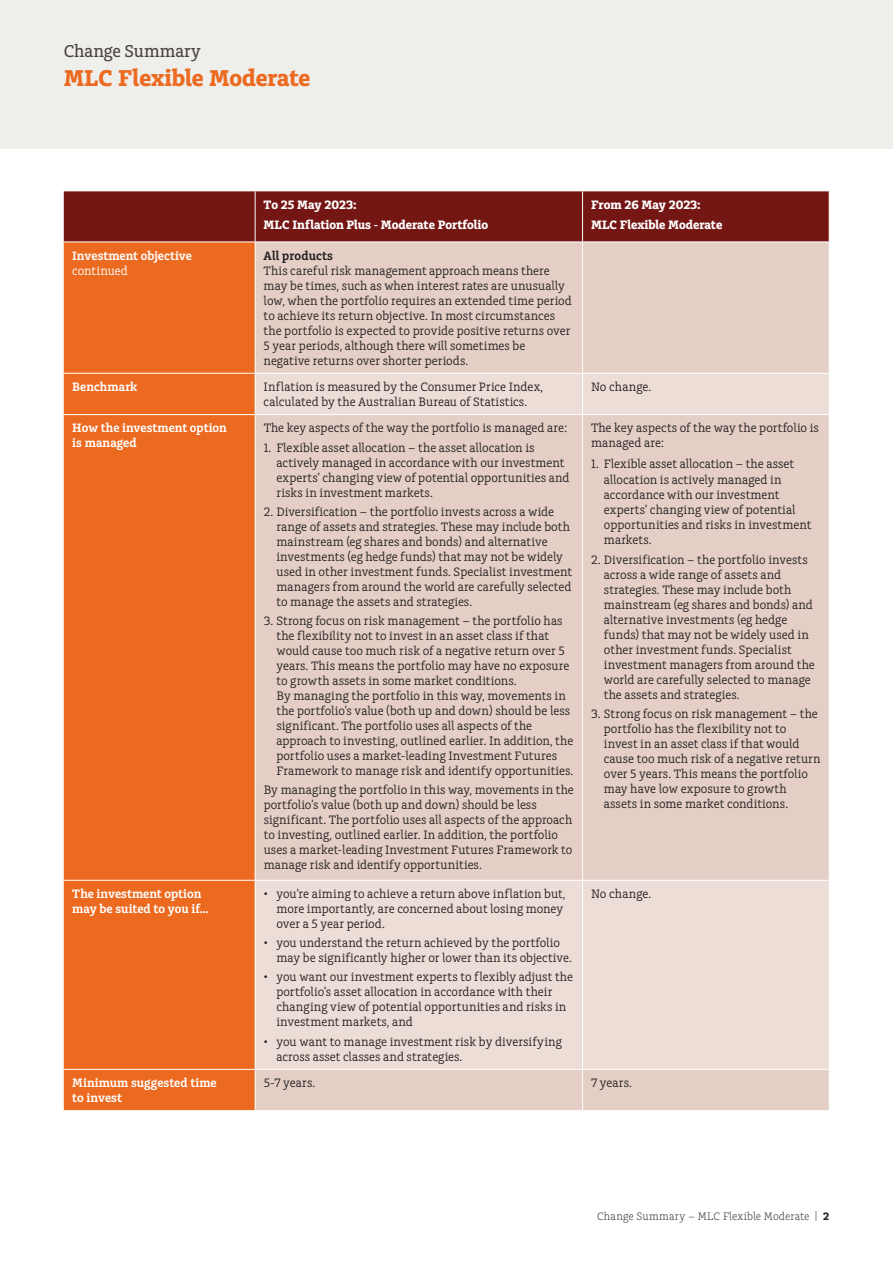
<style>
.page{position:relative;width:893px;height:1263px;background:#fff}
.page>*{position:absolute;margin:0;border:0;box-sizing:border-box;transform-origin:0 0}
.t1{font:700 24px "Charlie Std";letter-spacing:-.005em;color:#ec6a20}
.t2{font:500 18px "Charlie Std";color:#4d453f}
.t3{font:12.75px/15px "Charlie Std";letter-spacing:.005em;color:#231f20}
.t4{font:600 12.75px/15px "Charlie Std";color:#fff}
.t5{font:700 12.75px/20px "Charlie Std";color:#fff}
.t6{font:600 12.75px "Charlie Std";letter-spacing:.005em;color:#231f20}
.t7{font:12.75px "Charlie Std";letter-spacing:-.005em;color:#fff}
.t8{font:300 11.25px "Charlie Std";letter-spacing:.015em;color:#231f20}
.s1{font-weight:700}
</style>
<div class="page">
<div style="left:0;top:0;width:893px;height:149px;background:#eeeeeb"></div>
<div style="left:64px;top:191px;width:765px;height:51px;background:#741614"></div>
<div style="left:64px;top:243px;width:191px;height:867px;background:#ec6a20"></div>
<div style="left:256px;top:243px;width:573px;height:867px;background:#e4cec5"></div>
<svg style="left:256px;top:374px;width:573px;height:695px;background:#e6d2ca"></svg>
<hr style="left:255px;top:191px;width:1px;height:51px;background:#fff">
<hr style="left:582px;top:191px;width:1px;height:51px;background:#fff">
<hr style="left:582px;top:242px;width:1px;height:131px;background:#fff">
<hr style="left:582px;top:374px;width:1px;height:40px;background:#fff">
<hr style="left:582px;top:415px;width:1px;height:465px;background:#fff">
<hr style="left:582px;top:881px;width:1px;height:188px;background:#fff">
<hr style="left:64px;top:1069px;width:191px;height:1px;background:#fff">
<hr style="left:255px;top:1069px;width:328px;height:1px;background:#fff">
<hr style="left:582px;top:1070px;width:1px;height:40px;background:#fff">
<hr style="left:583px;top:1069px;width:247px;height:1px;background:#fff">
<hr style="left:583px;top:373px;width:247px;height:1px;background:#fff">
<hr style="left:583px;top:414px;width:247px;height:1px;background:#fff">
<hr style="left:583px;top:880px;width:247px;height:1px;background:#fff">
<hr style="left:255px;top:373px;width:328px;height:1px;background:#fff">
<hr style="left:255px;top:414px;width:328px;height:1px;background:#fff">
<hr style="left:255px;top:880px;width:328px;height:1px;background:#fff">
<hr style="left:64px;top:373px;width:191px;height:1px;background:#fff">
<hr style="left:64px;top:414px;width:191px;height:1px;background:#fff">
<hr style="left:64px;top:880px;width:191px;height:1px;background:#fff">
<h2 class="t2" style="left:64px;top:41px;width:139px">Change Summary</h2>
<h1 class="t1" style="left:64px;top:64px;width:248px">MLC Flexible Moderate</h1>
<p class="t4" style="left:72px;top:248px;width:121px">Investment objective</p>
<p class="t7" style="left:72px;top:263px;width:57px">continued</p>
<p class="t5" style="left:264px;top:195px;width:226px">To 25 May 2023:<br>MLC Inflation Plus - Moderate Portfolio</p>
<p class="t5" style="left:591px;top:195px;width:133px">From 26 May 2023:<br>MLC Flexible Moderate</p>
<p class="t6" style="left:264px;top:248px;width:71px">All products</p>
<p class="t3" style="left:264px;top:263px;width:310px">This careful risk management approach means there may be times, such as when interest rates are unusually low, when the portfolio requires an extended time period to achieve its return objective. In most circumstances the portfolio is expected to provide positive returns over 5 year periods, although there will sometimes be negative returns over shorter periods.</p>
<p class="t4" style="left:72px;top:379px;width:67px">Benchmark</p>
<p class="t3" style="left:264px;top:379px;width:281px">Inflation is measured by the Consumer Price Index, calculated by the Australian Bureau of Statistics.</p>
<p class="t3" style="left:591px;top:379px;width:62px">No change.</p>
<p class="t4" style="left:72px;top:421px;width:156px">How the investment option is managed</p>
<p class="t3" style="left:264px;top:421px;width:305px">The key aspects of the way the portfolio is managed are:</p>
<p class="t3" style="left:591px;top:421px;width:229px">The key aspects of the way the portfolio is managed are:</p>
<p class="t3" style="left:591px;top:456px;width:205px;line-height:16.5px;text-align:center">1. Flexible asset allocation – the asset allocation is actively managed in</p>
<p class="t3" style="left:604px;top:488px;width:209px">accordance with our investment experts’ changing view of potential opportunities and risks in investment markets.</p>
<p class="t3" style="left:604px;top:552px;width:212px;text-indent:-13px">2. Diversification – the portfolio invests across a wide range of assets and strategies. These may include both mainstream (eg shares and bonds) and alternative investments (eg hedge funds) that may not be widely used in other investment funds. Specialist investment managers from around the world are carefully selected to manage the assets and strategies.</p>
<p class="t3" style="left:604px;top:706px;width:218px;text-indent:-13px">3. Strong focus on risk management – the portfolio has the flexibility not to invest in an asset class if that would cause too much risk of a negative return over 5 years. This means the portfolio may have low exposure to growth assets in some market conditions.</p>
<p class="t3" style="left:276px;top:440px;width:295px;text-indent:-13px">1. Flexible asset allocation – the asset allocation is actively managed in accordance with our investment experts’ changing view of potential opportunities and risks in investment markets.</p>
<p class="t3" style="left:276px;top:504px;width:297px;text-indent:-13px">2. Diversification – the portfolio invests across a wide range of assets and strategies. These may include both mainstream (eg shares and bonds) and alternative investments (eg hedge funds) that may not be widely used in other investment funds. Specialist investment managers from around the world are carefully selected to manage the assets and strategies.</p>
<p class="t3" style="left:276px;top:613px;width:298px;text-indent:-13px">3. Strong focus on risk management – the portfolio has the flexibility not to invest in an asset class if that would cause too much risk of a negative return over 5 years. This means the portfolio may have no exposure to growth assets in some market conditions.<br>By managing the portfolio in this way, movements in the portfolio’s value (both up and down) should be less significant. The portfolio uses all aspects of the approach to investing, outlined earlier. In addition, the portfolio uses a market-leading Investment Futures Framework to manage risk and identify opportunities.</p>
<p class="t3" style="left:264px;top:783px;width:312px">By managing the portfolio in this way, movements in the portfolio’s value (both up and down) should be less significant. The portfolio uses all aspects of the approach to investing, outlined earlier. In addition, the portfolio uses a market-leading Investment Futures Framework to manage risk and identify opportunities.</p>
<p class="t4" style="left:72px;top:886px;width:138px">The investment option may be suited to you if…</p>
<p class="t3" style="left:276px;top:886px;width:291px;text-indent:-13px">• you’re aiming to achieve a return above inflation but, more importantly, are concerned about losing money over a 5 year period.</p>
<p class="t3" style="left:276px;top:935px;width:297px;text-indent:-13px">• you understand the return achieved by the portfolio may be significantly higher or lower than its objective.</p>
<p class="t3" style="left:276px;top:970px;width:298px;text-indent:-13px">• you want our investment experts to flexibly adjust the portfolio’s asset allocation in accordance with their changing view of potential opportunities and risks in investment markets, and</p>
<p class="t3" style="left:276px;top:1034px;width:287px;text-indent:-13px">• you want to manage investment risk by diversifying across asset classes and strategies.</p>
<p class="t3" style="left:591px;top:886px;width:62px">No change.</p>
<p class="t4" style="left:72px;top:1075px;width:146px">Minimum suggested time to invest</p>
<p class="t3" style="left:264px;top:1075px;width:53px">5-7 years.</p>
<p class="t3" style="left:591px;top:1075px;width:42px">7 years.</p>
<p class="t8" style="left:597px;top:1210px;width:234px">Change Summary – MLC Flexible Moderate | <span class="s1">2</span></p>
</div>
